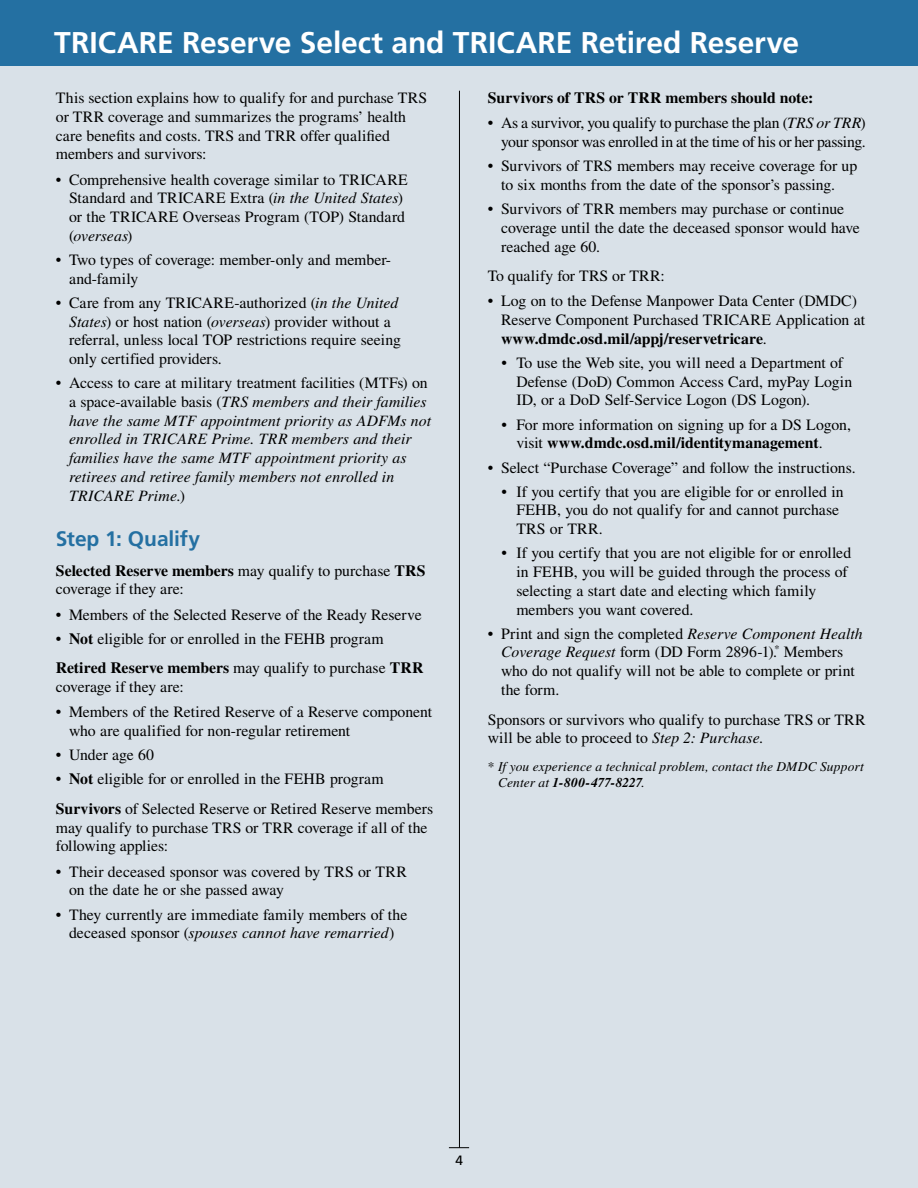
<style>
.page{position:relative;width:918px;height:1188px;background:#fff}
.page>*{position:absolute;margin:0;border:0;box-sizing:border-box;transform-origin:0 0}
.t1{font:700 30px "Frutiger LT";letter-spacing:-.005em;color:#fff}
.t2{font:700 21px "Frutiger LT";letter-spacing:-.005em;color:#2470a2}
.Bullets{font:15.75px/18.8px "Times";color:#000}
.Sub-Bullets{font:15.75px/18.8px "Times";color:#000}
.Body_Text__Before_Bu{font:15.75px/18.8px "Times";color:#000}
.Bullets__Last_Paragr{font:15.75px/18.8px "Times";color:#000}
.Bullets-2{font:italic 15.75px/18.8px "Times";letter-spacing:.005em;color:#000}
.Bullets-3{font:15.75px/18.8px "Times";letter-spacing:-.02em;color:#000;text-align:right}
.Body_Text{font:15.75px/18.8px "Times";color:#000}
.Body_Text__Before_Bu-2{font:700 15.75px "Times";letter-spacing:-.005em;color:#000}
.Footnote{font:italic 13.5px/16.5px "Times";letter-spacing:.01em;color:#000}
.t3{font:13.5px "Frutiger LT";color:#000}
.s1{font-style:italic}
.s2{font-style:normal}
.s3{font-weight:700}
</style>
<div class="page">
<svg style="left:449px;top:1147px;width:20px;height:1px"></svg>
<div style="left:0;top:0;width:918px;height:66px;background:#2470a2"></div>
<hr style="left:459px;top:91px;width:1px;height:1057px;background:#000">
<h1 class="t1" style="left:54px;top:24px;width:746px">TRICARE Reserve Select and TRICARE Retired Reserve</h1>
<p class="Body_Text__Before_Bu" style="left:56px;top:88px;width:373px">This section explains how to qualify for and purchase TRS or TRR coverage and summarizes the programs’ health care benefits and costs. TRS and TRR offer qualified members and survivors:</p>
<p class="Bullets" style="left:69px;top:170px;width:340px;text-indent:-13px">• Comprehensive health coverage similar to TRICARE Standard and TRICARE Extra (<span class="s1">in the United States</span>) or the TRICARE Overseas Program (TOP) Standard (<span class="s1">overseas</span>)</p>
<p class="Bullets" style="left:69px;top:250px;width:324px;text-indent:-13px">• Two types of coverage: member-only and member&shy;and-family</p>
<p class="Bullets" style="left:69px;top:293px;width:333px;text-indent:-13px">• Care from any TRICARE-authorized (<span class="s1">in the United States</span>) or host nation (<span class="s1">overseas</span>) provider without a referral, unless local TOP restrictions require seeing only certified providers.</p>
<p class="Bullets-2" style="left:69px;top:374px;width:364px;text-indent:-13px"><span class="s2">• Access to care at military treatment facilities (MTFs) on a space-available basis (</span>TRS members and their families have the same MTF appointment priority as ADFMs not enrolled in TRICARE Prime. TRR members and their families have the same MTF appointment priority as retirees and retiree family members not enrolled in TRICARE Prime.<span class="s2">)</span></p>
<h2 class="t2" style="left:56px;top:527px;width:146px">Step 1: Qualify</h2>
<p class="Body_Text__Before_Bu" style="left:56px;top:561px;width:371px"><span class="s3">Selected Reserve members</span> may qualify to purchase <span class="s3">TRS </span>coverage if they are:</p>
<p class="Bullets" style="left:56px;top:605px;width:367px">• Members of the Selected Reserve of the Ready Reserve</p>
<p class="Bullets__Last_Paragr" style="left:56px;top:629px;width:329px">• <span class="s3">Not</span> eligible for or enrolled in the FEHB program</p>
<p class="Body_Text__Before_Bu" style="left:56px;top:659px;width:369px"><span class="s3">Retired Reserve members</span> may qualify to purchase <span class="s3">TRR </span>coverage if they are:</p>
<p class="Bullets" style="left:69px;top:703px;width:365px;text-indent:-13px">• Members of the Retired Reserve of a Reserve component who are qualified for non-regular retirement</p>
<p class="Bullets" style="left:56px;top:746px;width:100px">• Under age 60</p>
<p class="Bullets__Last_Paragr" style="left:56px;top:770px;width:329px">• <span class="s3">Not</span> eligible for or enrolled in the FEHB program</p>
<p class="Body_Text__Before_Bu" style="left:56px;top:799px;width:379px"><span class="s3">Survivors</span> of Selected Reserve or Retired Reserve members may qualify to purchase TRS or TRR coverage if all of the following applies:</p>
<p class="Bullets" style="left:69px;top:862px;width:339px;text-indent:-13px">• Their deceased sponsor was covered by TRS or TRR on the date he or she passed away</p>
<p class="Bullets__Last_Paragr" style="left:56px;top:905px;width:353px;text-align:center">• They currently are immediate family members of the deceased sponsor (<span class="s1">spouses cannot have remarried</span>)</p>
<p class="Body_Text__Before_Bu-2" style="left:488px;top:88px;width:327px">Survivors of TRS or TRR members should note:</p>
<p class="Bullets-3" style="left:488px;top:114px;width:379px">• As a survivor, you qualify to purchase the plan (<span class="s1">TRS or TRR</span>) your sponsor was enrolled in at the time of his or her passing.</p>
<p class="Bullets" style="left:488px;top:156px;width:371px;text-align:center">• Survivors of TRS members may receive coverage for up to six months from the date of the sponsor’s passing.</p>
<p class="Bullets__Last_Paragr" style="left:501px;top:199px;width:360px;text-indent:-13px">• Survivors of TRR members may purchase or continue coverage until the date the deceased sponsor would have reached age 60.</p>
<p class="Body_Text__Before_Bu" style="left:488px;top:266px;width:179px">To qualify for TRS or TRR:</p>
<p class="Bullets" style="left:501px;top:292px;width:365px;text-indent:-13px">• Log on to the Defense Manpower Data Center (DMDC)<br>Reserve Component Purchased TRICARE Application at <span class="s3">www.dmdc.osd.mil/appj/reservetricare</span>.</p>
<p class="Sub-Bullets" style="left:516px;top:353px;width:337px;text-indent:-15px">• To use the Web site, you will need a Department of<br>Defense (DoD) Common Access Card, myPay Login<br>ID, or a DoD Self-Service Logon (DS Logon).</p>
<p class="Sub-Bullets" style="left:516px;top:415px;width:336px;text-indent:-15px">• For more information on signing up for a DS Logon, visit <span class="s3">www.dmdc.osd.mil/identitymanagement</span>.</p>
<p class="Bullets" style="left:488px;top:458px;width:369px">• Select “Purchase Coverage” and follow the instructions.</p>
<p class="Sub-Bullets" style="left:516px;top:482px;width:329px;text-indent:-15px">• If you certify that you are eligible for or enrolled in<br>FEHB, you do not qualify for and cannot purchase<br>TRS or TRR.</p>
<p class="Sub-Bullets" style="left:516px;top:544px;width:336px;text-indent:-15px">• If you certify that you are not eligible for or enrolled in FEHB, you will be guided through the process of selecting a start date and electing which family members you want covered.</p>
<p class="Bullets__Last_Paragr" style="left:501px;top:624px;width:363px;text-indent:-13px">• Print and sign the completed <span class="s1">Reserve Component Health Coverage Request</span> form (DD Form 2896-1).<sup>*</sup> Members who do not qualify will not be able to complete or print the form.</p>
<p class="Body_Text" style="left:488px;top:710px;width:379px">Sponsors or survivors who qualify to purchase TRS or TRR will be able to proceed to <span class="s1">Step 2: Purchase</span>.</p>
<p class="Footnote" style="left:498px;top:758px;width:367px;text-indent:-10px">* If you experience a technical problem, contact the DMDC Support<br>Center at <span class="s3">1-800-477-8227</span>.</p>
<p class="t3" style="left:456px;top:1152px;width:9px">4</p>
</div>
